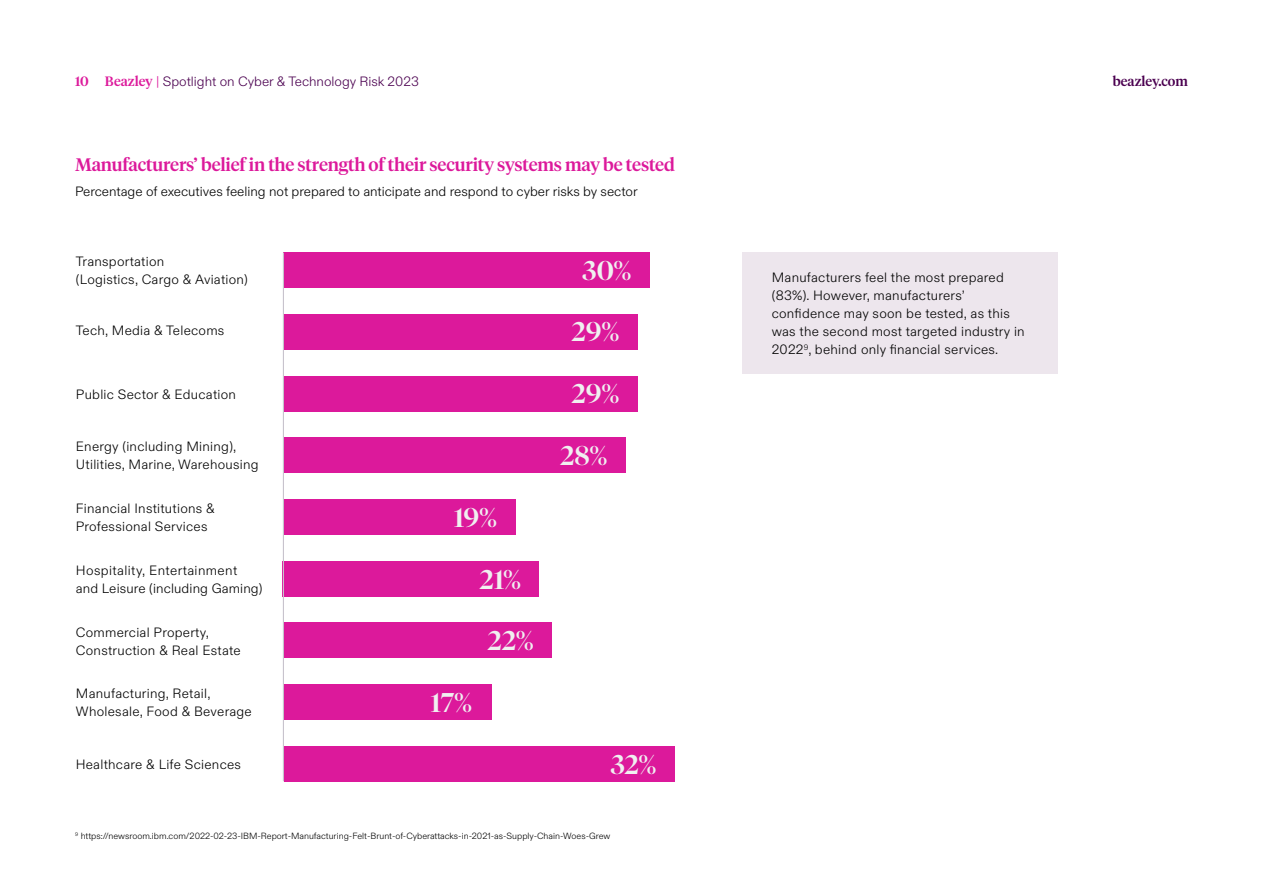
<style>
.page{position:relative;width:1263px;height:893px;background:#fff}
.page>*{position:absolute;margin:0;border:0;box-sizing:border-box;transform-origin:0 0}
.t1{font:500 27px "Tiempos Fine";letter-spacing:-.01em;color:#f0f0f0}
.t2{font:500 18px "Tiempos Headline";letter-spacing:-.01em;color:#dc199b}
.t3{font:300 13.5px/18px "ABC Diatype";letter-spacing:.02em;color:#000}
.t4{font:300 13.5px "ABC Diatype";color:#000}
.t5{font:300 13.5px "ABC Diatype";color:#4b0050}
.t6{font:500 13.5px "Tiempos Headline";color:#4b0050}
.t7{font:300 9px "ABC Diatype";color:#000}
.s1{font-family:"Tiempos Headline";font-weight:500;color:#dc199b}
.s2{color:#dc199b}
</style>
<div class="page">
<div style="left:742px;top:253px;width:315px;height:121px;background:#ede6ed"></div>
<div style="left:283px;top:253px;width:367px;height:35px;background:#dc199b"></div>
<div style="left:283px;top:314px;width:355px;height:35px;background:#dc199b"></div>
<div style="left:283px;top:376px;width:355px;height:35px;background:#dc199b"></div>
<div style="left:284px;top:438px;width:342px;height:35px;background:#dc199b"></div>
<div style="left:283px;top:499px;width:232px;height:35px;background:#dc199b"></div>
<div style="left:283px;top:561px;width:256px;height:35px;background:#dc199b"></div>
<div style="left:283px;top:623px;width:269px;height:35px;background:#dc199b"></div>
<div style="left:283px;top:684px;width:208px;height:36px;background:#dc199b"></div>
<div style="left:284px;top:746px;width:391px;height:35px;background:#dc199b"></div>
<hr style="left:283px;top:253px;width:1px;height:528px;background:#c8c3cd">
<p class="t5" style="left:75px;top:71px;width:345px"><span class="s1">10 Beazley</span> <span class="s2">|</span> Spotlight on Cyber &amp; Technology Risk 2023</p>
<p class="t6" style="left:1113px;top:72px;width:77px">beazley.com</p>
<h2 class="t2" style="left:75px;top:153px;width:601px">Manufacturers’ belief in the strength of their security systems may be tested</h2>
<p class="t4" style="left:75px;top:181px;width:564px">Percentage of executives feeling not prepared to anticipate and respond to cyber risks by sector</p>
<p class="t3" style="left:76px;top:252px;width:173px">Transportation<br>(Logistics, Cargo &amp; Aviation)</p>
<h1 class="t1" style="left:583px;top:254px;width:50px">30%</h1>
<p class="t3" style="left:76px;top:320px;width:150px">Tech, Media &amp; Telecoms</p>
<h1 class="t1" style="left:572px;top:316px;width:49px">29%</h1>
<p class="t3" style="left:76px;top:384px;width:162px">Public Sector &amp; Education</p>
<h1 class="t1" style="left:572px;top:378px;width:49px">29%</h1>
<p class="t3" style="left:76px;top:437px;width:184px">Energy (including Mining),<br>Utilities, Marine, Warehousing</p>
<h1 class="t1" style="left:560px;top:439px;width:49px">28%</h1>
<p class="t3" style="left:76px;top:499px;width:140px">Financial Institutions &amp;<br>Professional Services</p>
<h1 class="t1" style="left:454px;top:501px;width:45px">19%</h1>
<p class="t3" style="left:76px;top:560px;width:188px">Hospitality, Entertainment and Leisure (including Gaming)</p>
<h1 class="t1" style="left:479px;top:563px;width:43px">21%</h1>
<p class="t3" style="left:76px;top:622px;width:166px">Commercial Property,<br>Construction &amp; Real Estate</p>
<h1 class="t1" style="left:488px;top:624px;width:48px">22%</h1>
<p class="t3" style="left:76px;top:684px;width:177px">Manufacturing, Retail,<br>Wholesale, Food &amp; Beverage</p>
<h1 class="t1" style="left:430px;top:686px;width:43px">17%</h1>
<p class="t3" style="left:76px;top:754px;width:167px">Healthcare &amp; Life Sciences</p>
<h1 class="t1" style="left:611px;top:748px;width:47px">32%</h1>
<p class="t7" style="left:75px;top:829px;width:537px"><sup>9</sup> https://newsroom.ibm.com/2022-02-23-IBM-Report-Manufacturing-Felt-Brunt-of-Cyberattacks-in-2021-as-Supply-Chain-Woes-Grew</p>
<p class="t3" style="left:772px;top:268px;width:254px">Manufacturers feel the most prepared (83%). However, manufacturers’ confidence may soon be tested, as this was the second most targeted industry in 2022<sup>9</sup>, behind only financial services.</p>
</div>
